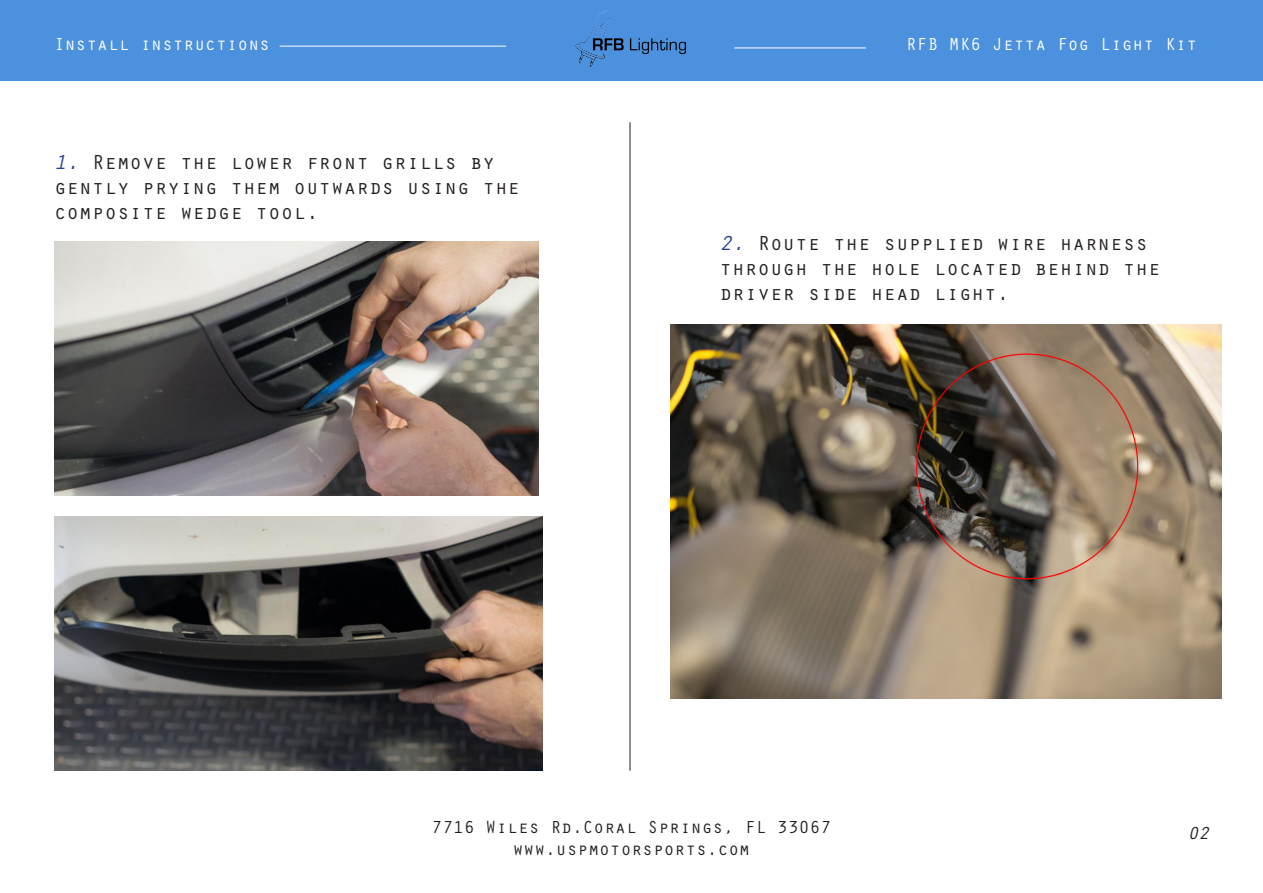
<style>
.page{position:relative;width:1263px;height:893px;background:#fff}
.page>*{position:absolute;margin:0;border:0;box-sizing:border-box;transform-origin:0 0}
.t1{font:21px/25.2px "Orator Std";color:#231f20}
.t2{font:18px "Orator Std";color:#231f20}
.t3{font:18px "Orator Std";color:#fff}
.t4{font:italic 18px "Orator Std";color:#231f20}
.s1{font-style:italic;color:#253f8e}
</style>
<div class="page">
<div style="left:0;top:0;width:1263px;height:81px;background:#4c91dd"></div>
<img style="left:575px;top:10px;width:112px;height:57px">
<hr style="left:280px;top:46px;width:226px;height:1px;background:#fff">
<hr style="left:630px;top:122px;width:1px;height:649px;background:#231f20">
<img style="left:54px;top:242px;width:485px;height:253px">
<img style="left:54px;top:517px;width:488px;height:254px">
<hr style="left:734px;top:48px;width:132px;height:1px;background:#fff">
<img style="left:670px;top:325px;width:552px;height:374px">
<p class="t3" style="left:54px;top:31px;width:218px">Install instructions</p>
<p class="t1" style="left:54px;top:148px;width:468px"><span class="s1">1.</span> Remove the lower front grills by gently prying them outwards using the composite wedge tool.</p>
<p class="t3" style="left:906px;top:31px;width:293px">RFB MK6 Jetta Fog Light Kit</p>
<p class="t1" style="left:720px;top:229px;width:443px"><span class="s1">2.</span> Route the supplied wire harness through the hole located behind the driver side head light.</p>
<p class="t2" style="left:432px;top:815px;width:401px">7716 Wiles Rd.Coral Springs, FL 33067</p>
<p class="t2" style="left:513px;top:836px;width:239px">www.uspmotorsports.com</p>
<p class="t4" style="left:1188px;top:820px;width:23px">02</p>
</div>
